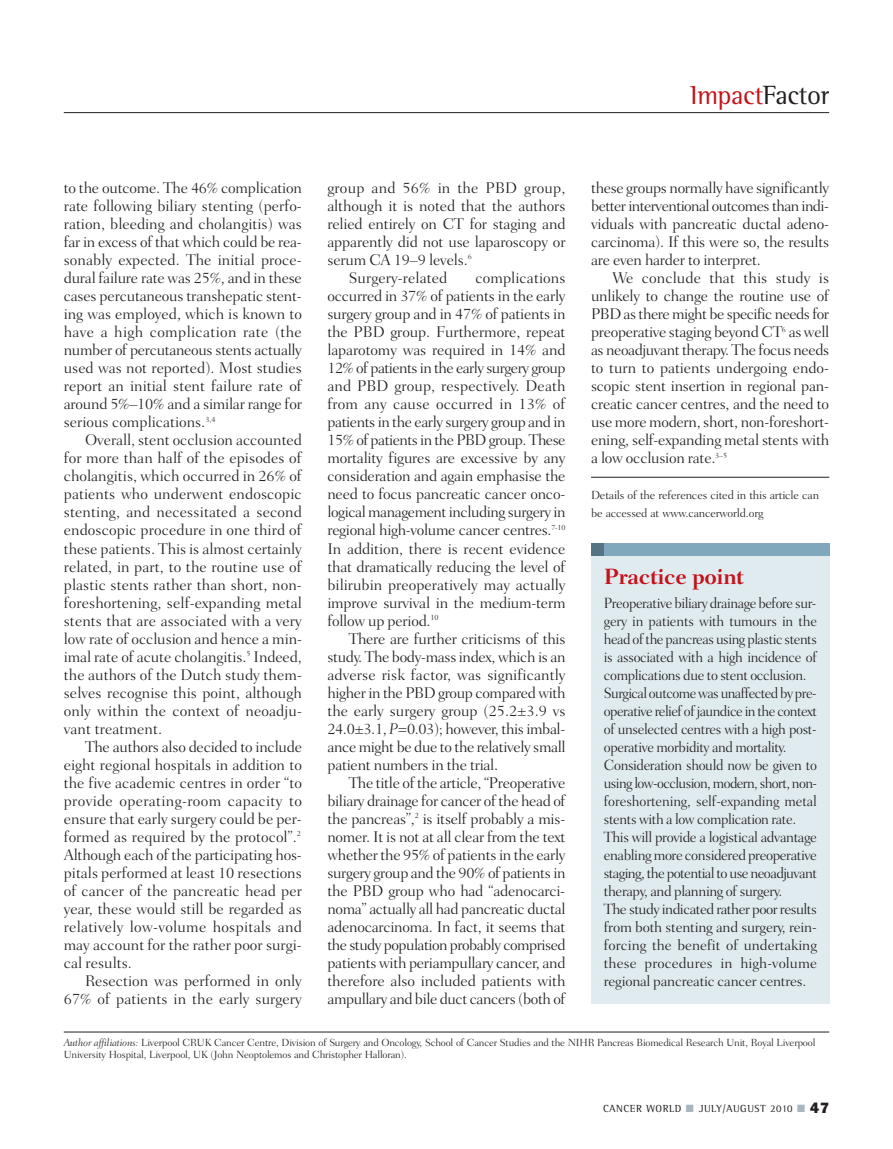
<style>
.page{position:relative;width:893px;height:1149px;background:#fff}
.page>*{position:absolute;margin:0;border:0;box-sizing:border-box;transform-origin:0 0}
.t1{font:27px "Rotis Semi Serif";letter-spacing:-.015em;color:#c4121a}
.t2{font:700 22.5px "Fairfield LH";letter-spacing:-.02em;color:#c4121a}
.t3{font:300 15.75px/18px "Fairfield LH";letter-spacing:-.01em;color:#231f20;text-align:justify}
.t4{font:300 15.75px "Fairfield LH";letter-spacing:.01em;color:#231f20}
.t5{font:300 15px/18px "Fairfield LH";letter-spacing:-.025em;color:#231f20;scale:.96 1}
.t6{font:300 12px/18px "Fairfield LH";letter-spacing:-.015em;color:#231f20}
.t7{font:300 10.5px/12px "Fairfield LH";letter-spacing:-.015em;color:#231f20}
.t8{font:10.5px "Rotis Semi Serif";letter-spacing:.05em;color:#231f20}
.s1{color:#231f20}
.s2{font-style:italic}
.s3{color:#a8b6be}
.s4{font-family:"Franklin Gothic";font-weight:800;font-size:15px}
</style>
<div class="page">
<hr style="left:64px;top:112px;width:765px;height:1px;background:#231f20">
<div style="left:591px;top:549px;width:238px;height:454px;background:#e0ebf0"></div>
<div style="left:591px;top:543px;width:238px;height:13px;background:#7fa8bc"></div>
<div style="left:591px;top:543px;width:13px;height:13px;background:#557482"></div>
<hr style="left:64px;top:1031px;width:765px;height:1px;background:#231f20">
<hr style="left:591px;top:476px;width:238px;height:1px;background:#231f20">
<h1 class="t1" style="left:690px;top:86px;width:141px">Impact<span class="s1">Factor</span></h1>
<p class="t3" style="left:64px;top:180px;width:240px">to the outcome. The 46% complication rate following biliary stenting (perfo&shy;ration, bleeding and cholangitis) was far in excess of that which could be rea&shy;sonably expected. The initial proce&shy;dural failure rate was 25%, and in these cases percutaneous transhepatic stent&shy;ing was employed, which is known to have a high complication rate (the number of percutaneous stents actually used was not reported). Most studies report an initial stent failure rate of around 5%–10% and a similar range for serious complications.<sup>3,4</sup></p>
<p class="t3" style="left:64px;top:432px;width:240px;text-indent:21px">Overall, stent occlusion accounted for more than half of the episodes of cholangitis, which occurred in 26% of patients who underwent endoscopic stenting, and necessitated a second endoscopic procedure in one third of these patients. This is almost certainly related, in part, to the routine use of plastic stents rather than short, non&shy;foreshortening, self-expanding metal stents that are associated with a very low rate of occlusion and hence a min&shy;imal rate of acute cholangitis.<sup>5</sup> Indeed, the authors of the Dutch study them&shy;selves recognise this point, although only within the context of neoadju&shy;vant treatment.</p>
<p class="t3" style="left:64px;top:738px;width:240px;text-indent:21px">The authors also decided to include eight regional hospitals in addition to the five academic centres in order “to provide operating-room capacity to ensure that early surgery could be per&shy;formed as required by the protocol”.<sup>2<br></sup>Although each of the participating hos&shy;pitals performed at least 10 resections of cancer of the pancreatic head per year, these would still be regarded as relatively low-volume hospitals and may account for the rather poor surgi&shy;cal results.</p>
<p class="t3" style="left:64px;top:972px;width:240px;text-align:right">Resection was performed in only<br>67% of patients in the early surgery</p>
<p class="t4" style="left:327px;top:182px;width:240px">group and 56% in the PBD group,</p>
<p class="t3" style="left:327px;top:198px;width:240px">although it is noted that the authors</p>
<p class="t3" style="left:327px;top:216px;width:240px">relied entirely on CT for staging and</p>
<p class="t3" style="left:327px;top:234px;width:240px">apparently did not use laparoscopy or</p>
<p class="t3" style="left:327px;top:252px;width:146px">serum CA 19–9 levels.<sup>6</sup></p>
<p class="t3" style="left:349px;top:270px;width:100px">Surgery-related</p>
<p class="t3" style="left:327px;top:270px;width:240px;text-indent:148px">complications occurred in 37% of patients in the early surgery group and in 47% of patients in the PBD group. Furthermore, repeat laparotomy was required in 14% and 12% of patients in the early surgery group and PBD group, respectively. Death from any cause occurred in 13% of patients in the early surgery group and in 15% of patients in the PBD group. These mortality figures are excessive by any consideration and again emphasise the need to focus pancreatic cancer onco&shy;logical management including surgery in regional high-volume cancer centres.<sup>7-10<br></sup>In addition, there is recent evidence that dramatically reducing the level of bilirubin preoperatively may actually improve survival in the medium-term follow up period.<sup>10</sup></p>
<p class="t3" style="left:327px;top:630px;width:240px;text-indent:21px">There are further criticisms of this study. The body-mass index, which is an adverse risk factor, was significantly higher in the PBD group compared with the early surgery group (25.2±3.9 vs 24.0±3.1, <span class="s2">P</span>=0.03); however, this imbal&shy;ance might be due to the relatively small patient numbers in the trial.</p>
<p class="t3" style="left:327px;top:774px;width:240px;text-indent:21px">The title of the article, “Preoperative biliary drainage for cancer of the head of the pancreas”,<sup>2</sup> is itself probably a mis&shy;nomer. It is not at all clear from the text whether the 95% of patients in the early surgery group and the 90% of patients in the PBD group who had “adenocarci&shy;noma” actually all had pancreatic ductal adenocarcinoma. In fact, it seems that the study population probably comprised patients with periampullary cancer, and therefore also included patients with ampullary and bile duct cancers (both of</p>
<p class="t3" style="left:591px;top:180px;width:240px">these groups normally have significantly better interventional outcomes than indi&shy;viduals with pancreatic ductal adeno&shy;carcinoma). If this were so, the results are even harder to interpret.</p>
<p class="t3" style="left:591px;top:270px;width:240px;text-indent:21px">We conclude that this study is unlikely to change the routine use of PBD as there might be specific needs for preoperative staging beyond CT<sup>6</sup> as well as neoadjuvant therapy. The focus needs to turn to patients undergoing endo&shy;scopic stent insertion in regional pan&shy;creatic cancer centres, and the need to use more modern, short, non-foreshort&shy;ening, self-expanding metal stents with a low occlusion rate.<sup>3–5</sup></p>
<p class="t6" style="left:591px;top:487px;width:230px">Details of the references cited in this article can be accessed at www.cancerworld.org</p>
<h2 class="t2" style="left:604px;top:567px;width:142px">Practice point</h2>
<p class="t5" style="left:604px;top:594px;width:224px">Preoperative biliary drainage before sur&shy;gery in patients with tumours in the head of the pancreas using plastic stents is associated with a high incidence of complications due to stent occlusion.<br>Surgical outcome was unaffected by pre&shy;operative relief ofjaundice in the context of unselected centres with a high post&shy;operative morbidity and mortality.<br>Consideration should now be given to using low-occlusion, modern, short, non&shy;foreshortening, self-expanding metal stents with a low complication rate.<br>This will provide a logistical advantage enabling more considered preoperative staging, the potential to use neoadjuvant therapy, and planning of surgery.<br>The study indicated rather poor results from both stenting and surgery, rein&shy;forcing the benefit of undertaking these procedures in high-volume regional pancreatic cancer centres.</p>
<p class="t7" style="left:64px;top:1036px;width:753px"><span class="s2">Author affiliations:</span> Liverpool CRUK Cancer Centre, Division of Surgery and Oncology, School of Cancer Studies and the NIHR Pancreas Biomedical Research Unit, Royal Liverpool<br>University Hospital, Liverpool, UK (John Neoptolemos and Christopher Halloran).</p>
<p class="t8" style="left:603px;top:1104px;width:227px">CANCER WORLD <span class="s3">■</span> JULY/AUGUST 2010 <span class="s3">■</span> <span class="s4">47</span></p>
</div>
